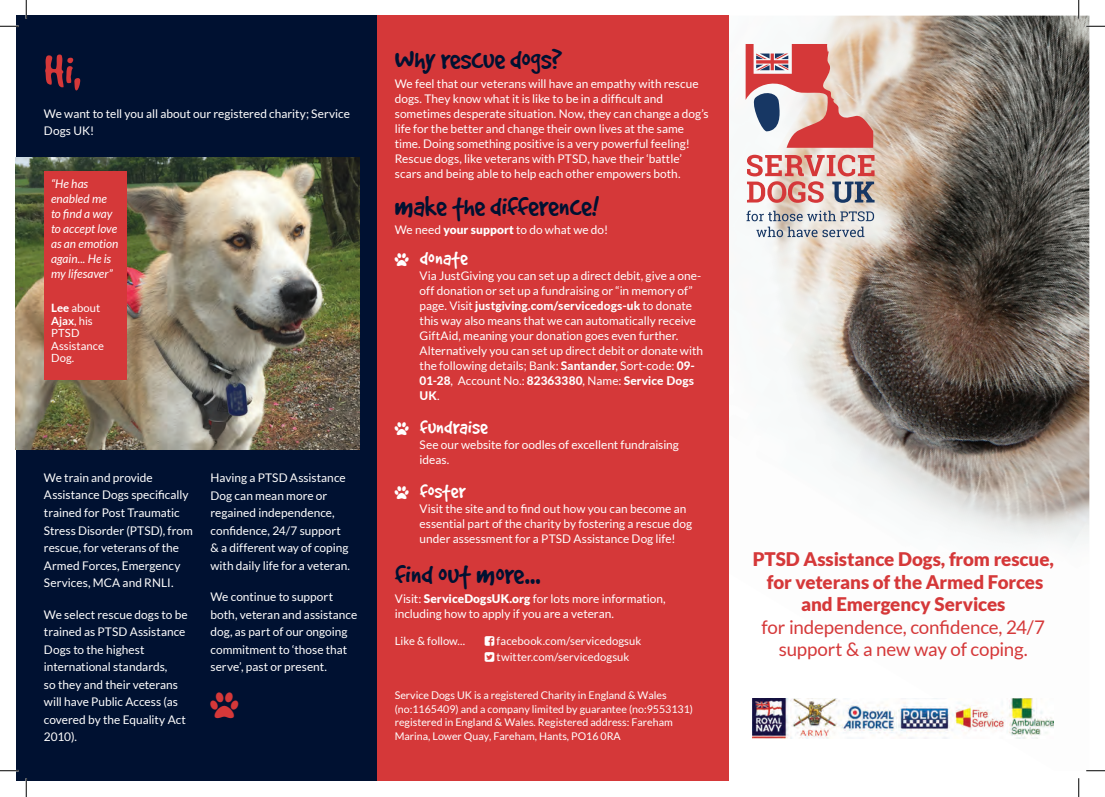
<style>
.page{position:relative;width:1105px;height:797px;background:#fff}
.page>*{position:absolute;margin:0;border:0;box-sizing:border-box;transform-origin:0 0}
.t1{font:50px "Sgcwdb Good Dog Cool";color:#d53839}
.hd2{font:31.25px "Mytphc Good Dog Plain";letter-spacing:-.005em;color:#001131}
.main{font:22.5px "Mytphc Good Dog Plain";letter-spacing:.005em;color:#fff}
.t2{font:900 18.75px/22.5px "Fxrfjy Lato";letter-spacing:-.005em;color:#d53839;text-align:center}
.main_paras{font:11.88px/17.5px "Drdxhy Lato";color:#fff}
.main-2{font:11.88px/15px "Drdxhy Lato";color:#fff}
.main_paras-2{font:italic 11.88px/15px "Cfvsgw Lato";color:#fff}
.t3{font:11.25px/16.2px "Ywylsh Lato";letter-spacing:.005em;color:#fff}
.main_paras-3{font:11.25px/12.5px "Drdxhy Lato";letter-spacing:.005em;color:#fff}
.main-3{font:10.62px/13.8px "Ywylsh Lato";color:#fff}
.s1{font-family:"Txysvx Lato"}
.s2{font-family:"Qdnxts Lato";font-weight:800}
.s3{font-family:"Xmkmtr Lato";font-weight:700}
.s4{font-family:"Ywylsh Lato"}
.s5{font-family:"Fxrfjy Lato";font-weight:900}
.s6{font-family:"Drdxhy Lato"}
.s7{font-family:"Lato"}
.s8{font-family:"Ywylsh Lato";font-weight:400}
.s9{font-family:"Drdxhy Lato";font-weight:400}
</style>
<div class="page">
<img style="left:728px;top:16px;width:361px;height:754px">
<svg style="left:747px;top:155px;width:127px;height:48px"></svg>
<svg style="left:746px;top:211px;width:128px;height:26px"></svg>
<svg style="left:746px;top:44px;width:127px;height:104px"></svg>
<img style="left:753px;top:698px;width:301px;height:40px">
<div style="left:16px;top:16px;width:712px;height:765px;background:#001131"></div>
<div style="left:377px;top:16px;width:351px;height:765px;background:#d53839"></div>
<img style="left:16px;top:157px;width:343px;height:293px">
<div style="left:44px;top:172px;width:82px;height:208px;background:#d53839"></div>
<svg style="left:0;top:25px;width:19px;height:2px"></svg>
<svg style="left:1086px;top:25px;width:19px;height:2px"></svg>
<svg style="left:0;top:770px;width:19px;height:1px"></svg>
<svg style="left:1086px;top:770px;width:19px;height:1px"></svg>
<svg style="left:25px;top:0;width:2px;height:19px"></svg>
<svg style="left:25px;top:778px;width:2px;height:19px"></svg>
<svg style="left:1078px;top:0;width:1px;height:19px"></svg>
<svg style="left:1078px;top:778px;width:1px;height:19px"></svg>
<p class="t1" style="left:44px;top:44px;width:38px">Hi,</p>
<p class="main_paras" style="left:44px;top:104px;width:307px">We want to tell you all about our registered charity; Service<br>Dogs UK!</p>
<p class="main_paras-2" style="left:51px;top:177px;width:69px">“He has enabled me <span class="s1">to find a way </span>to accept love as an emotion again... He is <span class="s1">my lifesaver”</span></p>
<p class="main_paras-3" style="left:51px;top:302px;width:55px"><span class="s2">Lee</span> about<br><span class="s3">Ajax</span>, his<br>PTSD<br>Assistance<br>Dog.</p>
<p class="main_paras" style="left:44px;top:469px;width:150px">We train and provide<br><span class="s4">Assistance Dogs specifically </span>trained for Post Traumatic<br><span class="s4">Stress Disorder (PTSD), from </span>rescue, for veterans of the<br>Armed Forces, Emergency<br>Services, MCA and RNLI.</p>
<p class="main_paras" style="left:44px;top:605px;width:145px">We select rescue dogs to be trained as PTSD Assistance<br>Dogs to the highest international standards,<br>so they and their veterans will have Public Access (as covered by the Equality Act<br><span class="s4">2010).</span></p>
<p class="main_paras" style="left:211px;top:469px;width:141px">Having a PTSD Assistance<br>Dog can mean more or regained independence, <span class="s4">confidence, 24/7 support </span>&amp; a different way of coping with daily life for a veteran.</p>
<p class="main_paras" style="left:211px;top:588px;width:148px">We continue to support both, veteran and assistance dog, as part of our ongoing commitment to ‘those that serve’, past or present.</p>
<p class="hd2" style="left:395px;top:44px;width:169px">Why rescue dogs?</p>
<p class="main_paras" style="left:395px;top:76px;width:315px;line-height:15px">We feel that our veterans will have an empathy with rescue <span class="s4">dogs. They know what it is like to be in a difficult and </span>sometimes desperate situation. Now, they can change a dog’s life for the better and change their own lives at the same time. Doing something positive is a very powerful feeling!<br>Rescue dogs, like veterans with PTSD, have their ‘battle’ scars and being able to help each other empowers both.</p>
<p class="hd2" style="left:395px;top:190px;width:206px">make the difference!</p>
<p class="main_paras" style="left:395px;top:221px;width:215px">We need <span class="s5">your support</span> to do what we do!</p>
<p class="main" style="left:420px;top:246px;width:50px">donate</p>
<p class="main-2" style="left:420px;top:268px;width:285px">Via JustGiving you can set up a direct debit, give a one&shy;off donation or set up a fundraising or “in memory of” page. Visit <span class="s2">justgiving.com/servicedogs-uk</span> to donate this way also means that we can automatically receive GiftAid, meaning your donation goes even further.<br>Alternatively you can set up direct debit or donate with the following details; Bank: <span class="s2">Santander</span>, Sort-code: <span class="s2">09- 01-28</span>, Account No.: <span class="s2">82363380</span>, Name: <span class="s2">Service Dogs UK</span>.</p>
<p class="main" style="left:420px;top:415px;width:70px">fundraise</p>
<p class="main-2" style="left:420px;top:436px;width:261px">See our website for oodles of excellent fundraising ideas.</p>
<p class="main" style="left:420px;top:479px;width:48px">foster</p>
<p class="main-2" style="left:420px;top:500px;width:274px"><span class="s4">Visit the site and to find out how you can become an </span>essential part of the charity by fostering a rescue dog under assessment for a PTSD Assistance Dog life!</p>
<p class="hd2" style="left:395px;top:559px;width:147px">find out more...</p>
<p class="main_paras" style="left:395px;top:590px;width:272px;line-height:15px">Visit: <span class="s5">ServiceDogsUK.org</span> for lots more information, including how to apply if you are a veteran.</p>
<p class="main_paras-3" style="left:395px;top:634px;width:72px">Like &amp; follow...</p>
<p class="t3" style="left:497px;top:632px;width:146px">facebook.com/servicedogsuk twitter.com/servicedogsuk</p>
<p class="main-3" style="left:395px;top:688px;width:300px"><span class="s6">Service Dogs UK is a registered Charity in England &amp; Wales </span>(no:1165409) and a company limited by guarantee (no:9553131) registered in England &amp; Wales. Registered address<span class="s7">: Fareham Marina, Lower Quay, Fareham, Hants, PO16 0RA</span></p>
<p class="t2" style="left:753px;top:547px;width:303px">PTSD Assistance Dogs, from rescue, for veterans of the Armed Forces and Emergency Services<br><span class="s8">for independence, confidence, 24/7 </span><span class="s9">support &amp; a new way of coping.</span></p>
</div>
